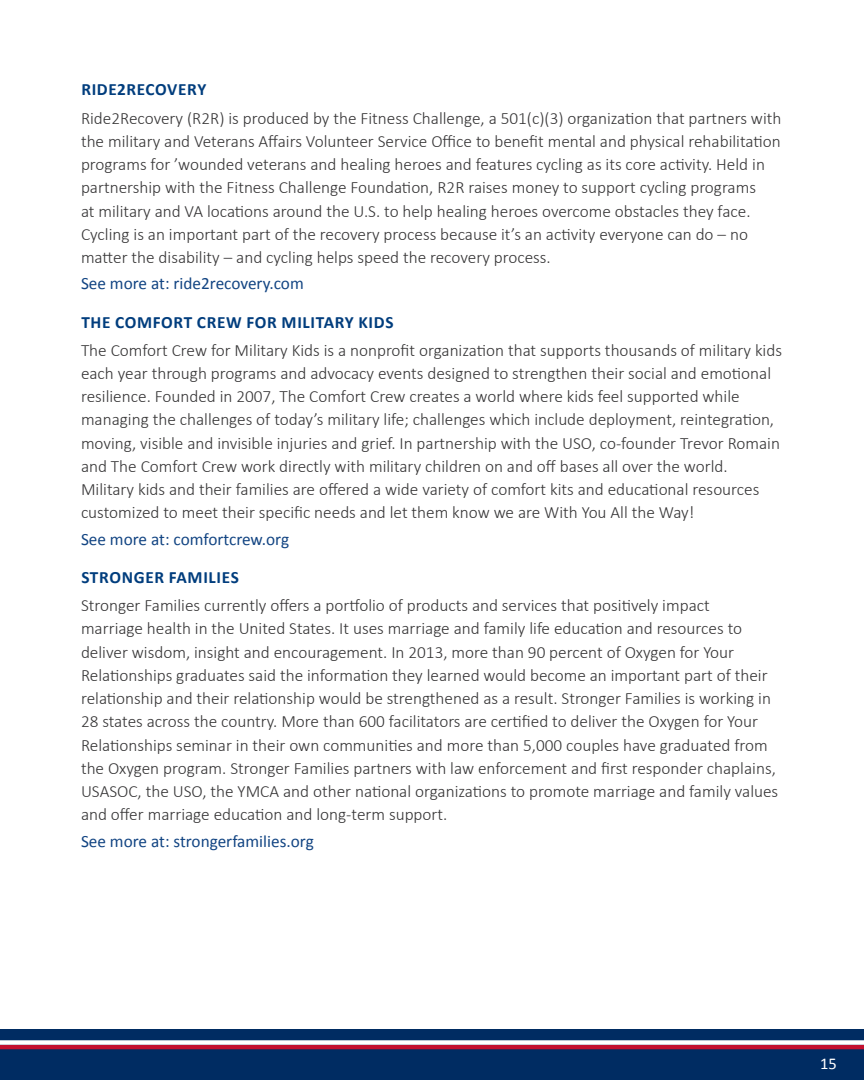
<style>
.page{position:relative;width:864px;height:1080px;background:#fff}
.page>*{position:absolute;margin:0;border:0;box-sizing:border-box;transform-origin:0 0}
.Body_-_session_descr{font:300 17.25px/23.2px "Calibri";color:#363536}
.urls{font:17.25px "Calibri";color:#134583}
.H2_session_titles{font:700 17.25px "Calibri";letter-spacing:.04em;color:#013d7d}
.t1{font:16.5px "Calibri";color:#fff}
</style>
<div class="page">
<div style="left:0;top:1029px;width:864px;height:51px;background:#002c62"></div>
<hr style="left:0;top:1045px;width:864px;height:4px;background:#c3102f">
<div style="left:0;top:1040px;width:864px;height:5px;background:#fff"></div>
<p class="H2_session_titles" style="left:81px;top:79px;width:126px">RIDE2RECOVERY</p>
<p class="Body_-_session_descr" style="left:81px;top:105px;width:702px">Ride2Recovery (R2R) is produced by the Fitness Challenge, a 501(c)(3) organization that partners with the military and Veterans Affairs Volunteer Service Office to benefit mental and physical rehabilitation programs for ’wounded veterans and healing heroes and features cycling as its core activity. Held in partnership with the Fitness Challenge Foundation, R2R raises money to support cycling programs<br>at military and VA locations around the U.S. to help healing heroes overcome obstacles they face.<br>Cycling is an important part of the recovery process because it’s an activity everyone can do – no matter the disability – and cycling helps speed the recovery process.</p>
<p class="urls" style="left:81px;top:273px;width:224px">See more at: ride2recovery.com</p>
<p class="H2_session_titles" style="left:81px;top:311px;width:314px">THE COMFORT CREW FOR MILITARY KIDS</p>
<p class="Body_-_session_descr" style="left:81px;top:338px;width:703px">The Comfort Crew for Military Kids is a nonprofit organization that supports thousands of military kids each year through programs and advocacy events designed to strengthen their social and emotional resilience. Founded in 2007, The Comfort Crew creates a world where kids feel supported while managing the challenges of today’s military life; challenges which include deployment, reintegration, moving, visible and invisible injuries and grief. In partnership with the USO, co-founder Trevor Romain and The Comfort Crew work directly with military children on and off bases all over the world.<br>Military kids and their families are offered a wide variety of comfort kits and educational resources customized to meet their specific needs and let them know we are With You All the Way!</p>
<p class="urls" style="left:81px;top:528px;width:210px">See more at: comfortcrew.org</p>
<p class="H2_session_titles" style="left:81px;top:566px;width:159px">STRONGER FAMILIES</p>
<p class="Body_-_session_descr" style="left:81px;top:593px;width:699px">Stronger Families currently offers a portfolio of products and services that positively impact<br>marriage health in the United States. It uses marriage and family life education and resources to deliver wisdom, insight and encouragement. In 2013, more than 90 percent of Oxygen for Your Relationships graduates said the information they learned would become an important part of their relationship and their relationship would be strengthened as a result. Stronger Families is working in 28 states across the country. More than 600 facilitators are certified to deliver the Oxygen for Your Relationships seminar in their own communities and more than 5,000 couples have graduated from the Oxygen program. Stronger Families partners with law enforcement and first responder chaplains, USASOC, the USO, the YMCA and other national organizations to promote marriage and family values and offer marriage education and long-term support.</p>
<p class="urls" style="left:81px;top:830px;width:234px">See more at: strongerfamilies.org</p>
<p class="t1" style="left:820px;top:1053px;width:18px">15</p>
</div>
